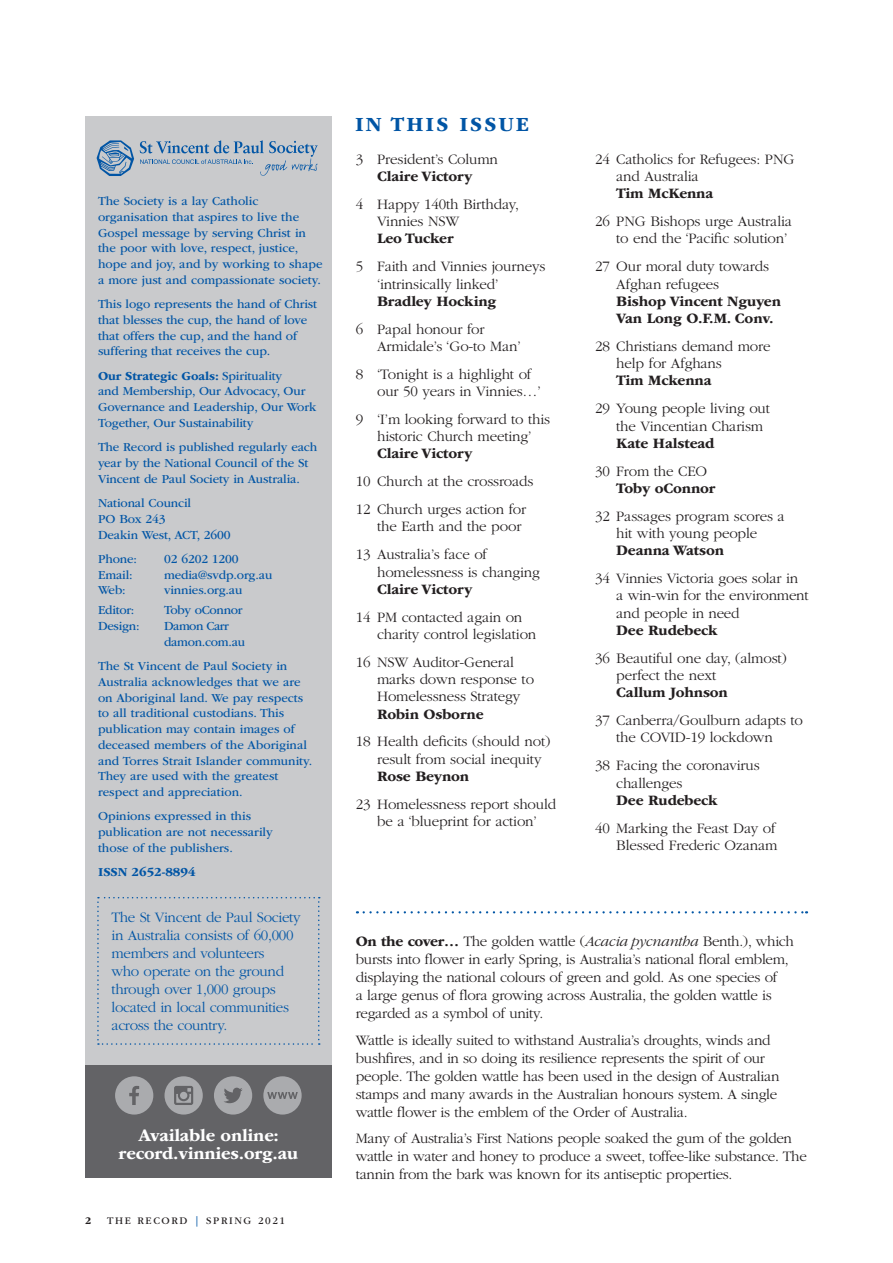
<style>
.page{position:relative;width:893px;height:1263px;background:#fff}
.page>*{position:absolute;margin:0;border:0;box-sizing:border-box;transform-origin:0 0}
.Subheading_small{font:700 21px "ITC Garamond Std";letter-spacing:.1em;color:#0155a5}
.t1{font:700 18px/18px "ITC Garamond Std";letter-spacing:-.01em;color:#fff;text-align:center}
.BODY{font:300 15px/17.2px "ITC Garamond Std";letter-spacing:-.01em;color:#231f20}
.Pull_quote_-_heavy_l{font:300 15px/18px "ITC Garamond Std";letter-spacing:-.02em;color:#0155a5}
.BODY-2{font:700 15px/17.2px "ITC Garamond Std";letter-spacing:-.01em;color:#231f20}
.t2{font:12.75px/15.8px "ITC Garamond Std";color:#0155a5}
.t3{font:12.75px/15.8px "ITC Garamond Std";letter-spacing:-.025em;color:#0155a5}
.t4{font:700 12.75px "ITC Garamond Std";color:#0155a5}
.t5{font:12.75px "ITC Garamond Std";letter-spacing:-.02em;color:#0155a5}
.t6{font:10.5px "ITC Garamond Std";letter-spacing:.15em;color:#231f20}
.t7{font:700 10.5px "ITC Garamond Std";color:#231f20}
.s1{font-weight:700}
.s2{color:#0155a5}
.s3{font-weight:300}
.s4{font-style:italic}
</style>
<div class="page">
<div style="left:85px;top:116px;width:247px;height:1007px;background:#c9cacc"></div>
<div style="left:85px;top:1066px;width:247px;height:112px;background:#636366"></div>
<svg style="left:115px;top:1076px;width:38px;height:38px"></svg>
<svg style="left:214px;top:1076px;width:38px;height:38px"></svg>
<svg style="left:164px;top:1076px;width:39px;height:38px"></svg>
<svg style="left:263px;top:1076px;width:39px;height:38px"></svg>
<svg style="left:97px;top:140px;width:37px;height:36px"></svg>
<svg style="left:140px;top:140px;width:178px;height:36px"></svg>
<svg style="left:97px;top:897px;width:223px;height:148px"></svg>
<svg style="left:364px;top:911px;width:443px;height:2px"></svg>
<p class="t2" style="left:98px;top:193px;width:226px">The Society is a lay Catholic organisation that aspires to live the Gospel message by serving Christ in the poor with love, respect, justice, hope and joy, and by working to shape a more just and compassionate society.</p>
<p class="t2" style="left:98px;top:296px;width:221px">This logo represents the hand of Christ that blesses the cup, the hand of love that offers the cup, and the hand of suffering that receives the cup.</p>
<p class="t2" style="left:98px;top:368px;width:220px"><span class="s1">Our Strategic Goals:</span> Spirituality<br>and Membership, Our Advocacy, Our Governance and Leadership, Our Work Together, Our Sustainability</p>
<p class="t2" style="left:98px;top:439px;width:221px">The Record is published regularly each year by the National Council of the St<br>Vincent de Paul Society in Australia.</p>
<p class="t2" style="left:98px;top:495px;width:134px">National Council<br>PO Box 243<br>Deakin West, ACT, 2600</p>
<p class="t2" style="left:98px;top:551px;width:41px">Phone:</p>
<p class="t2" style="left:164px;top:551px;width:76px">02 6202 1200</p>
<p class="t2" style="left:98px;top:567px;width:36px">Email:</p>
<p class="t2" style="left:164px;top:567px;width:110px">media@svdp.org.au</p>
<p class="t2" style="left:98px;top:582px;width:29px">Web:</p>
<p class="t2" style="left:164px;top:582px;width:80px">vinnies.org.au</p>
<p class="t2" style="left:98px;top:602px;width:38px">Editor:</p>
<p class="t5" style="left:164px;top:603px;width:80px">Toby oConnor</p>
<p class="t2" style="left:98px;top:618px;width:43px">Design:</p>
<p class="t3" style="left:164px;top:618px;width:83px">Damon Carr damon.com.au</p>
<p class="t2" style="left:98px;top:658px;width:216px">The St Vincent de Paul Society in Australia acknowledges that we are on Aboriginal land. We pay respects to all traditional custodians. This publication may contain images of deceased members of the Aboriginal and Torres Strait Islander community.<br>They are used with the greatest respect and appreciation.</p>
<p class="t2" style="left:98px;top:808px;width:176px">Opinions expressed in this publication are not necessarily those of the publishers.</p>
<p class="t4" style="left:98px;top:865px;width:99px">ISSN 2652-8894</p>
<p class="Pull_quote_-_heavy_l" style="left:111px;top:908px;width:191px">The St Vincent de Paul Society in Australia consists of 60,000 members and volunteers<br>who operate on the ground through over 1,000 groups located in local communities across the country.</p>
<p class="t1" style="left:119px;top:1126px;width:181px">Available online: record.vinnies.org.au</p>
<p class="t7" style="left:85px;top:1214px;width:8px">2</p>
<p class="t6" style="left:107px;top:1214px;width:179px">THE RECORD <span class="s2">|</span> SPRING 2021</p>
<p class="Subheading_small" style="left:355px;top:113px;width:176px">IN THIS ISSUE</p>
<p class="BODY" style="left:356px;top:151px;width:144px;text-align:center">3 President’s Column<br><span class="s1">Claire Victory</span></p>
<p class="BODY" style="left:377px;top:196px;width:144px;text-indent:-21px">4 Happy 140th Birthday,<br>Vinnies NSW<br><span class="s1">Leo Tucker</span></p>
<p class="BODY" style="left:377px;top:258px;width:170px;text-indent:-21px">5 Faith and Vinnies journeys ‘intrinsically linked’<br><span class="s1">Bradley Hocking</span></p>
<p class="BODY" style="left:377px;top:320px;width:145px;text-indent:-21px">6 Papal honour for<br>Armidale’s ‘Go-to Man’</p>
<p class="BODY" style="left:377px;top:366px;width:165px;text-indent:-21px">8 ‘Tonight is a highlight of our 50 years in Vinnies…’</p>
<p class="BODY" style="left:377px;top:411px;width:175px;text-indent:-21px">9 ‘I’m looking forward to this historic Church meeting’<br><span class="s1">Claire Victory</span></p>
<p class="BODY" style="left:356px;top:473px;width:179px">10 Church at the crossroads</p>
<p class="BODY" style="left:377px;top:501px;width:151px;text-indent:-21px">12 Church urges action for the Earth and the poor</p>
<p class="BODY" style="left:377px;top:546px;width:164px;text-indent:-21px">13 Australia’s face of homelessness is changing<br><span class="s1">Claire Victory</span></p>
<p class="BODY" style="left:377px;top:608px;width:161px;text-indent:-21px">14 PM contacted again on charity control legislation</p>
<p class="BODY" style="left:377px;top:654px;width:158px;text-indent:-21px">16 NSW Auditor-General marks down response to<br>Homelessness Strategy<br><span class="s1">Robin Osborne</span></p>
<p class="BODY" style="left:377px;top:733px;width:175px;text-indent:-21px">18 Health deficits (should not) result from social inequity<br><span class="s1">Rose Beynon</span></p>
<p class="BODY" style="left:356px;top:796px;width:202px;text-align:center">23 Homelessness report should be a ‘blueprint for action’</p>
<p class="BODY" style="left:616px;top:151px;width:180px;text-indent:-21px">24 Catholics for Refugees: PNG and Australia<br><span class="s1">Tim McKenna</span></p>
<p class="BODY" style="left:616px;top:213px;width:177px;text-indent:-21px">26 PNG Bishops urge Australia to end the ‘Pacific solution’</p>
<p class="BODY-2" style="left:616px;top:258px;width:166px;text-indent:-21px"><span class="s3">27 Our moral duty towards<br>Afghan refugees<br></span>Bishop Vincent Nguyen<br>Van Long O.F.M. Conv.</p>
<p class="BODY" style="left:616px;top:338px;width:156px;text-indent:-21px">28 Christians demand more help for Afghans<br><span class="s1">Tim Mckenna</span></p>
<p class="BODY" style="left:616px;top:400px;width:155px;text-indent:-21px">29 Young people living out the Vincentian Charism<br><span class="s1">Kate Halstead</span></p>
<p class="BODY" style="left:616px;top:462px;width:101px;text-indent:-21px">30 From the CEO<br><span class="s1">Toby oConnor</span></p>
<p class="BODY" style="left:616px;top:508px;width:170px;text-indent:-21px">32 Passages program scores a hit with young people<br><span class="s1">Deanna Watson</span></p>
<p class="BODY" style="left:616px;top:570px;width:194px;text-indent:-21px">34 Vinnies Victoria goes solar in a win-win for the environment and people in need<br><span class="s1">Dee Rudebeck</span></p>
<p class="BODY" style="left:616px;top:650px;width:172px;text-indent:-21px">36 Beautiful one day, (almost) perfect the next<br><span class="s1">Callum Johnson</span></p>
<p class="BODY" style="left:595px;top:712px;width:209px;text-align:center">37 Canberra/Goulburn adapts to the COVID-19 lockdown</p>
<p class="BODY" style="left:616px;top:757px;width:145px;text-indent:-21px">38 Facing the coronavirus challenges<br><span class="s1">Dee Rudebeck</span></p>
<p class="BODY" style="left:595px;top:820px;width:184px;text-align:right">40 Marking the Feast Day of<br>Blessed Frederic Ozanam</p>
<p class="BODY" style="left:356px;top:932px;width:440px;line-height:18px"><span class="s1">On the cover…</span> The golden wattle (<span class="s4">Acacia pycnantha</span> Benth.), which bursts into flower in early Spring, is Australia’s national floral emblem, displaying the national colours of green and gold. As one species of<br>a large genus of flora growing across Australia, the golden wattle is regarded as a symbol of unity.</p>
<p class="BODY" style="left:356px;top:1031px;width:425px;line-height:18px">Wattle is ideally suited to withstand Australia’s droughts, winds and bushfires, and in so doing its resilience represents the spirit of our people. The golden wattle has been used in the design of Australian stamps and many awards in the Australian honours system. A single wattle flower is the emblem of the Order of Australia.</p>
<p class="BODY" style="left:356px;top:1129px;width:452px;line-height:18px">Many of Australia’s First Nations people soaked the gum of the golden wattle in water and honey to produce a sweet, toffee-like substance. The tannin from the bark was known for its antiseptic properties.</p>
</div>
